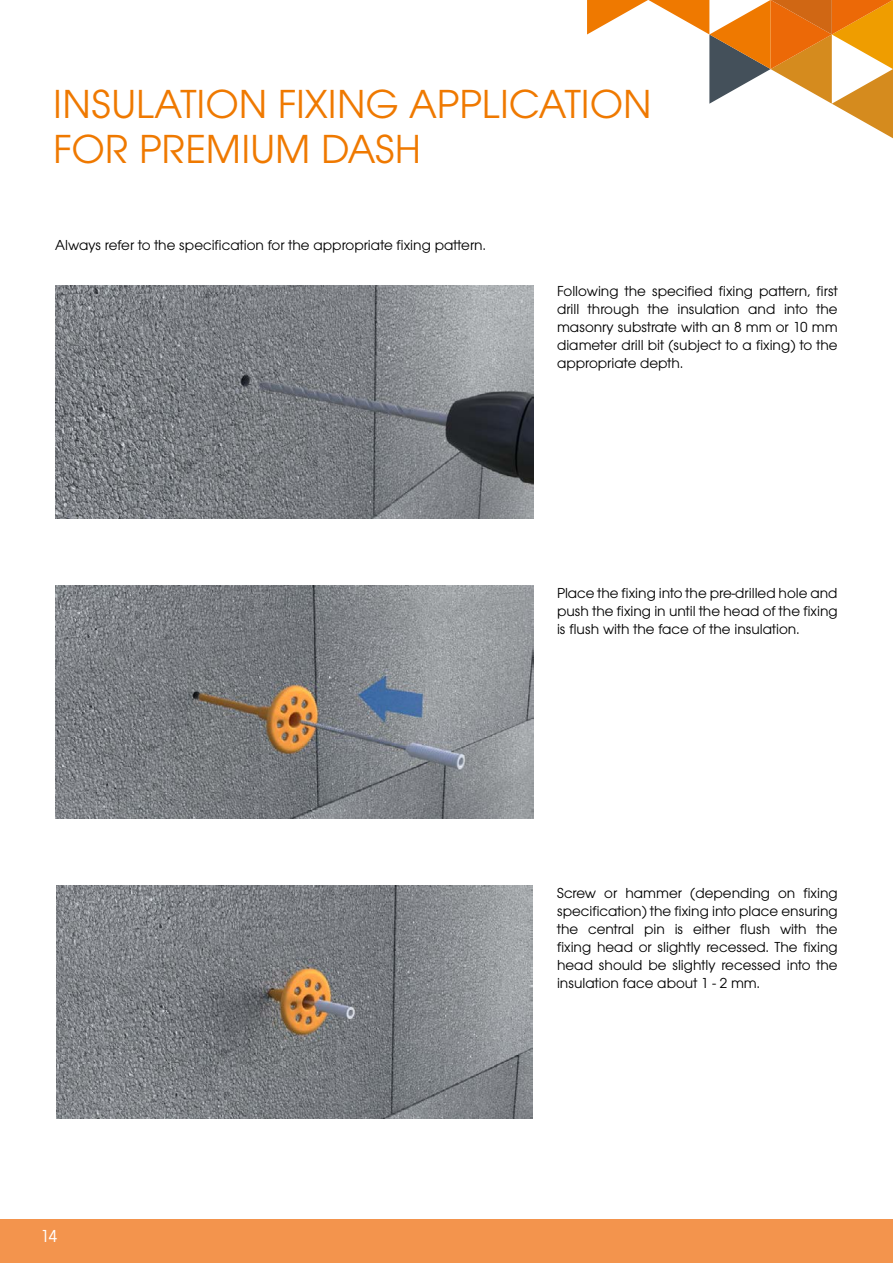
<style>
.page{position:relative;width:893px;height:1263px;background:#fff}
.page>*{position:absolute;margin:0;border:0;box-sizing:border-box;transform-origin:0 0}
.t1{font:42px/45px "Avalon";color:#ef7900}
.t2{font:condensed 18px "Avalon";color:#fff}
.t3{font:15px/18px "Avalon";color:#000;text-align:justify}
</style>
<div class="page">
<div style="left:0;top:1219px;width:893px;height:44px;background:#f3944d"></div>
<img style="left:55px;top:285px;width:478px;height:233px">
<img style="left:56px;top:886px;width:476px;height:232px">
<img style="left:55px;top:585px;width:478px;height:233px">
<svg style="left:587px;top:0;width:306px;height:138px"></svg>
<h1 class="t1" style="left:53px;top:81px;width:600px">INSULATION FIXING APPLICATION<br>FOR PREMIUM DASH</h1>
<p class="t3" style="left:55px;top:236px;width:432px">Always refer to the specification for the appropriate fixing pattern.</p>
<p class="t3" style="left:557px;top:282px;width:282px">Following the specified fixing pattern, first drill through the insulation and into the masonry substrate with an 8 mm or 10 mm diameter drill bit (subject to a fixing) to the appropriate depth.</p>
<p class="t3" style="left:557px;top:584px;width:282px">Place the fixing into the pre-drilled hole and push the fixing in until the head of the fixing is flush with the face of the insulation.</p>
<p class="t2" style="left:41px;top:1226px;width:18px">14</p>
<p class="t3" style="left:557px;top:884px;width:282px">Screw or hammer (depending on fixing specification) the fixing into place ensuring the central pin is either flush with the fixing head or slightly recessed. The fixing head should be slightly recessed into the insulation face about 1 - 2 mm.</p>
</div>
